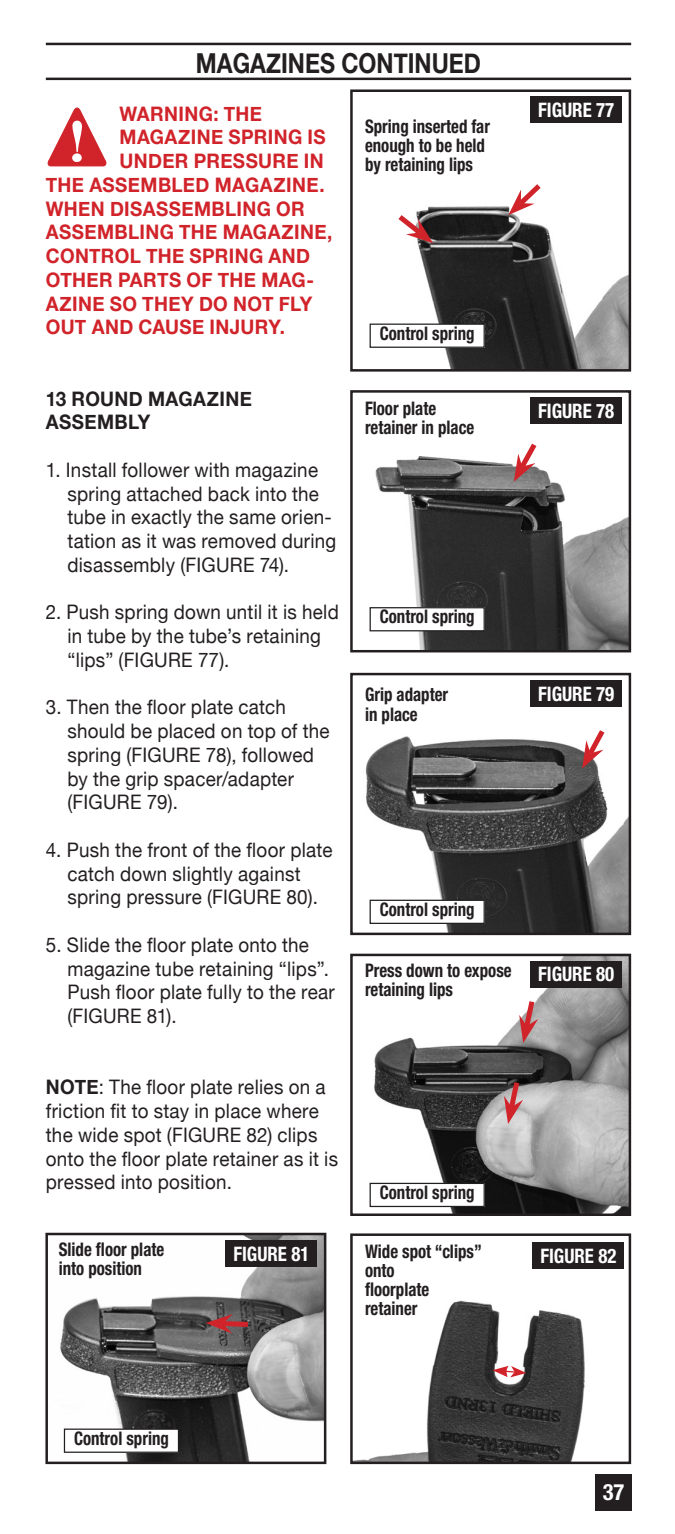
<style>
.page{position:relative;width:675px;height:1534px;background:#fff}
.page>*{position:absolute;margin:0;border:0;box-sizing:border-box;transform-origin:0 0}
.t1{font:700 27.5px "Helvetica Neue";color:#231f20;scale:.84 1}
.t2{font:700 condensed 22.5px "Helvetica Neue LT Std";color:#fff}
.t3{font:20px/23.8px "Helvetica Neue";letter-spacing:.015em;color:#231f20;scale:.94 1}
.t4{font:700 20px/23.8px "Helvetica Neue";letter-spacing:.02em;color:#d1232a;scale:.94 1}
.t5{font:700 condensed 20px "Helvetica Neue LT Std";color:#fff;scale:.94 1}
.t6{font:700 20px/23.8px "Helvetica Neue";letter-spacing:.02em;color:#231f20;scale:.94 1}
.t7{font:700 condensed 18.75px/19.2px "Helvetica Neue LT Std";color:#231f20;scale:.9 1}
.s1{font-weight:700}
</style>
<div class="page">
<div style="left:595px;top:1474px;width:37px;height:36px;background:#231f20"></div>
<hr style="left:46px;top:43px;width:585px;height:2px;background:#231f20">
<hr style="left:46px;top:78px;width:585px;height:2px;background:#231f20">
<svg style="left:47px;top:107px;width:60px;height:60px"></svg>
<img style="left:417px;top:206px;width:211px;height:163px">
<div style="left:350px;top:89px;width:281px;height:283px;border:2px solid #231f20"></div>
<img style="left:369px;top:456px;width:259px;height:193px">
<div style="left:350px;top:390px;width:281px;height:262px;border:2px solid #231f20"></div>
<img style="left:365px;top:736px;width:263px;height:196px">
<div style="left:350px;top:673px;width:281px;height:262px;border:2px solid #231f20"></div>
<img style="left:353px;top:956px;width:275px;height:257px">
<div style="left:350px;top:953px;width:281px;height:263px;border:2px solid #231f20"></div>
<img style="left:48px;top:1235px;width:275px;height:226px">
<div style="left:45px;top:1232px;width:281px;height:232px;border:2px solid #231f20"></div>
<div style="left:530px;top:96px;width:92px;height:27px;background:#231f20"></div>
<div style="left:530px;top:397px;width:92px;height:27px;background:#231f20"></div>
<div style="left:530px;top:680px;width:92px;height:27px;background:#231f20"></div>
<div style="left:530px;top:961px;width:92px;height:27px;background:#231f20"></div>
<div style="left:225px;top:1240px;width:92px;height:27px;background:#231f20"></div>
<svg style="left:508px;top:184px;width:38px;height:31px"></svg>
<svg style="left:398px;top:210px;width:35px;height:33px"></svg>
<svg style="left:514px;top:443px;width:27px;height:39px"></svg>
<svg style="left:582px;top:730px;width:27px;height:38px"></svg>
<svg style="left:504px;top:1077px;width:19px;height:47px"></svg>
<svg style="left:519px;top:996px;width:19px;height:47px"></svg>
<svg style="left:206px;top:1314px;width:47px;height:19px"></svg>
<img style="left:353px;top:1300px;width:232px;height:161px">
<div style="left:350px;top:1233px;width:281px;height:231px;border:2px solid #231f20"></div>
<div style="left:532px;top:1242px;width:92px;height:27px;background:#231f20"></div>
<svg style="left:492px;top:1365px;width:34px;height:12px"></svg>
<div style="left:370px;top:324px;width:114px;height:23px;background:#fff"></div>
<div style="left:369px;top:323px;width:116px;height:25px;border:1px solid #231f20"></div>
<div style="left:370px;top:608px;width:114px;height:23px;background:#fff"></div>
<div style="left:369px;top:607px;width:116px;height:24px;border:1px solid #231f20"></div>
<div style="left:370px;top:900px;width:114px;height:23px;background:#fff"></div>
<div style="left:369px;top:899px;width:116px;height:25px;border:1px solid #231f20"></div>
<div style="left:370px;top:1183px;width:114px;height:23px;background:#fff"></div>
<div style="left:369px;top:1183px;width:116px;height:24px;border:1px solid #231f20"></div>
<div style="left:64px;top:1429px;width:114px;height:23px;background:#fff"></div>
<div style="left:64px;top:1428px;width:115px;height:25px;border:1px solid #231f20"></div>
<h1 class="t1" style="left:196px;top:42px;width:341px">MAGAZINES CONTINUED</h1>
<p class="t4" style="left:119px;top:102px;width:153px">WARNING: THE<br>MAGAZINE</p>
<p class="t7" style="left:365px;top:116px;width:140px">Spring inserted far enough to be held by retaining lips</p>
<p class="t4" style="left:228px;top:126px;width:14px">SPRING</p>
<p class="t4" style="left:307px;top:126px;width:10px">IS</p>
<p class="t4" style="left:119px;top:150px;width:16px">UNDER</p>
<p class="t4" style="left:194px;top:150px;width:15px">PRESSURE</p>
<p class="t4" style="left:46px;top:150px;width:306px;text-indent:258px">IN<br>THE ASSEMBLED MAGAZINE.<br>WHEN DISASSEMBLING OR<br>ASSEMBLING THE MAGAZINE,<br>CONTROL</p>
<p class="t4" style="left:146px;top:245px;width:15px">THE</p>
<p class="t4" style="left:189px;top:245px;width:14px">SPRING</p>
<p class="t4" style="left:46px;top:245px;width:287px;text-indent:223px">AND<br>OTHER PARTS OF THE MAG-<br>AZINE SO THEY</p>
<p class="t4" style="left:199px;top:292px;width:52px">DO NOT</p>
<p class="t4" style="left:279px;top:292px;width:13px">FLY</p>
<p class="t4" style="left:46px;top:316px;width:16px">OUT</p>
<p class="t4" style="left:92px;top:316px;width:16px">AND</p>
<p class="t4" style="left:138px;top:316px;width:15px">CAUSE</p>
<p class="t4" style="left:210px;top:316px;width:14px">INJURY</p>
<p class="t4" style="left:280px;top:316px;width:7px">.</p>
<p class="t6" style="left:46px;top:387px;width:221px">13 ROUND MAGAZINE<br>ASSEMBLY</p>
<p class="t3" style="left:67px;top:459px;width:288px;text-indent:-22px">1. Install follower with magazine spring attached back into the tube in exactly the same orien&shy;tation as it was removed during disassembly (FIGURE 74).</p>
<p class="t3" style="left:67px;top:601px;width:290px;text-indent:-22px">2. Push spring down until it is held in tube by the tube’s retaining “lips” (FIGURE 77).</p>
<p class="t3" style="left:67px;top:696px;width:280px;text-indent:-22px">3. Then the floor plate catch should be placed on top of the spring (FIGURE 78), followed by the grip spacer/adapter (FIGURE 79).</p>
<p class="t3" style="left:46px;top:839px;width:306px;text-align:center">4. Push the front of the floor plate catch down slightly against spring pressure (FIGURE 80).</p>
<p class="t3" style="left:67px;top:934px;width:286px;text-indent:-22px">5. Slide the floor plate onto the magazine tube retaining “lips”.<br>Push floor plate fully to the rear (FIGURE 81).</p>
<p class="t3" style="left:46px;top:1076px;width:312px"><span class="s1">NOTE</span>: The floor plate relies on a friction fit to stay in place where the wide spot (FIGURE 82) clips onto the floor plate retainer as it is pressed into position.</p>
<p class="t7" style="left:380px;top:323px;width:107px">Control spring</p>
<p class="t7" style="left:365px;top:398px;width:123px">Floor plate retainer in place</p>
<p class="t7" style="left:380px;top:607px;width:107px">Control spring</p>
<p class="t7" style="left:365px;top:685px;width:94px">Grip adapter in place</p>
<p class="t7" style="left:380px;top:899px;width:107px">Control spring</p>
<p class="t7" style="left:365px;top:960px;width:164px">Press down to expose retaining lips</p>
<p class="t7" style="left:380px;top:1182px;width:107px">Control spring</p>
<p class="t5" style="left:538px;top:98px;width:83px">FIGURE 77</p>
<p class="t5" style="left:538px;top:399px;width:83px">FIGURE 78</p>
<p class="t5" style="left:538px;top:681px;width:83px">FIGURE 79</p>
<p class="t5" style="left:538px;top:962px;width:83px">FIGURE 80</p>
<p class="t7" style="left:59px;top:1239px;width:119px">Slide floor plate into position</p>
<p class="t7" style="left:365px;top:1241px;width:131px">Wide spot “clips”</p>
<p class="t5" style="left:540px;top:1243px;width:83px">FIGURE 82</p>
<p class="t5" style="left:233px;top:1241px;width:83px">FIGURE 81</p>
<p class="t7" style="left:365px;top:1260px;width:73px">onto floorplate retainer</p>
<p class="t7" style="left:74px;top:1428px;width:107px">Control spring</p>
<p class="t2" style="left:602px;top:1478px;width:23px">37</p>
</div>
